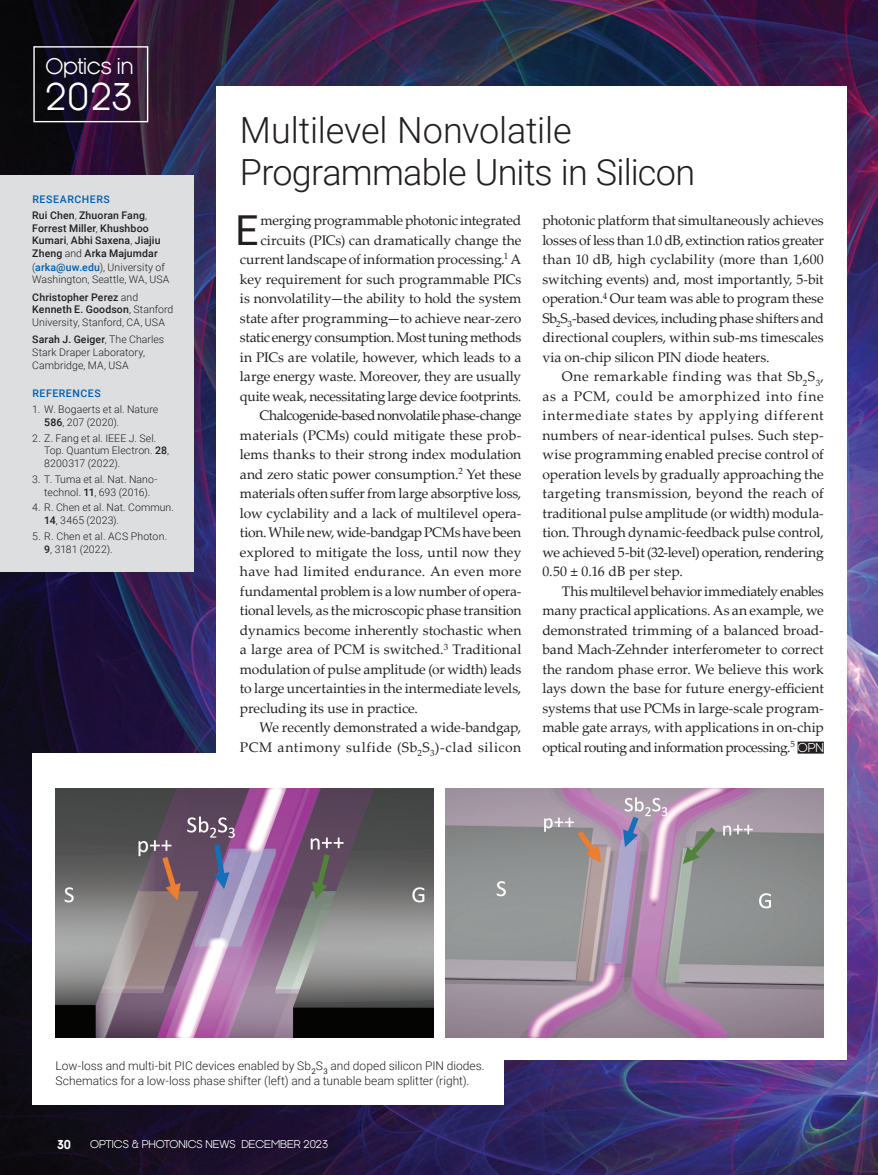
<style>
.page{position:relative;width:878px;height:1175px;background:#fff}
.page>*{position:absolute;margin:0;border:0;box-sizing:border-box;transform-origin:0 0}
._4-Body-1st_paragraph{font:41.25px "Roboto";color:#231f20}
._2-Headline{font:300 36px/42px "Roboto";letter-spacing:-.015em;color:#231f20}
.t1{font:36px "Kamerik 105";color:#fff}
.t2{font:21px "Kamerik 105";letter-spacing:-.02em;color:#fff}
._4-Body{font:13.8px/19.5px "Palatino Linotype";letter-spacing:-.005em;color:#231f20;text-align:justify}
._4-Body-1st_paragraph-2{font:13.8px/19.5px "Palatino Linotype";letter-spacing:-.01em;color:#231f20;text-align:right}
._4-Body-2{font:13.8px/19.5px "Palatino Linotype";letter-spacing:.015em;color:#231f20;text-align:right}
._5-Caption{font:300 12px/15px "Roboto";color:#231f20}
.t3{font:700 12px "Kamerik 105";color:#fff}
._6-References{font:300 10.5px/12.8px "Roboto";letter-spacing:.005em;color:#231f20}
._6-Authors{font:500 10.5px/12.9px "Roboto";letter-spacing:.01em;color:#231f20}
._6-Authors-2{font:300 10.5px/12.8px "Roboto";letter-spacing:.01em;color:#231f20}
.t4{font:10.5px "Kamerik 105";color:#fff}
._6-Reference_title{font:500 10.5px "Roboto";letter-spacing:.055em;color:#015fae}
.s1{font-weight:300}
.s2{color:#015fae}
.s3{font-weight:500}
.s4{font-family:"Kamerik 105";font-size:12px;color:#fff}
</style>
<div class="page">
<img style="left:0;top:0;width:878px;height:1174px">
<div style="left:33px;top:46px;width:115px;height:76px;border:1px solid #fff"></div>
<div style="left:216px;top:86px;width:631px;height:974px;background:#fff"></div>
<div style="left:32px;top:753px;width:471px;height:351px;background:#fff"></div>
<div style="left:0;top:176px;width:194px;height:396px;background:#dcdedf"></div>
<img style="left:56px;top:788px;width:377px;height:249px">
<img style="left:446px;top:788px;width:377px;height:249px">
<div style="left:797px;top:741px;width:26px;height:12px;background:#231f20"></div>
<h3 class="t2" style="left:45px;top:54px;width:90px">Optics in</h3>
<h2 class="t1" style="left:45px;top:76px;width:88px">2023</h2>
<p class="_6-Reference_title" style="left:32px;top:192px;width:79px">RESEARCHERS</p>
<p class="_6-Authors" style="left:32px;top:208px;width:139px">Rui Chen<span class="s1">,</span> Zhuoran Fang<span class="s1">,<br></span>Forrest Miller<span class="s1">,</span> Khushboo<br>Kumari<span class="s1">,</span> Abhi Saxena<span class="s1">,</span> Jiajiu<br>Zheng <span class="s1">and</span> Arka Majumdar <span class="s1">(</span><span class="s2">arka@uw.edu</span><span class="s1">), University of<br>Washington, Seattle, WA, USA</span></p>
<p class="_6-Authors-2" style="left:32px;top:290px;width:143px"><span class="s3">Christopher Perez</span> and<br><span class="s3">Kenneth E. Goodson</span>, Stanford<br>University, Stanford, CA, USA</p>
<p class="_6-Authors-2" style="left:32px;top:333px;width:133px"><span class="s3">Sarah J. Geiger</span>, The Charles<br>Stark Draper Laboratory,<br>Cambridge, MA, USA</p>
<p class="_6-Reference_title" style="left:32px;top:386px;width:70px">REFERENCES</p>
<p class="_6-References" style="left:44px;top:402px;width:115px;text-indent:-12px">1. W. Bogaerts et al. Nature<br><span class="s3">586</span>, 207 (2020).</p>
<p class="_6-References" style="left:44px;top:431px;width:126px;text-indent:-12px">2. Z. Fang et al. IEEE J. Sel.<br>Top. Quantum Electron. <span class="s3">28</span>,<br>8200317 (2022).</p>
<p class="_6-References" style="left:32px;top:472px;width:126px;text-align:center">3. T. Tuma et al. Nat. Nano&shy;technol. <span class="s3">11</span>, 693 (2016).</p>
<p class="_6-References" style="left:44px;top:501px;width:131px;text-indent:-12px">4. R. Chen et al. Nat. Commun.<br><span class="s3">14</span>, 3465 (2023).</p>
<p class="_6-References" style="left:44px;top:529px;width:124px;text-indent:-12px">5. R. Chen et al. ACS Photon.<br><span class="s3">9</span>, 3181 (2022).</p>
<p class="_2-Headline" style="left:240px;top:107px;width:457px">Multilevel Nonvolatile<br>Programmable Units in Silicon</p>
<p class="_4-Body-1st_paragraph" style="left:235px;top:201px;width:25px">E</p>
<p class="_4-Body" style="left:542px;top:210px;width:283px">photonic platform that simultaneously achieves losses of less than 1.0 dB, extinction ratios greater than 10 dB, high cyclability (more than 1,600 switching events) and, most importantly, 5-bit operation.<sup>4</sup> Our team was able to program these Sb<sub>2</sub>S<sub>3</sub>-based devices, including phase shifters and directional couplers, within sub-ms timescales via on-chip silicon PIN diode heaters.</p>
<p class="_4-Body" style="left:542px;top:366px;width:283px;text-indent:20px">One remarkable finding was that Sb<sub>2</sub>S<sub>3</sub>, as a PCM, could be amorphized into fine intermediate states by applying different numbers of near-identical pulses. Such step&shy;wise programming enabled precise control of operation levels by gradually approaching the targeting transmission, beyond the reach of traditional pulse amplitude (or width) modula&shy;tion. Through dynamic-feedback pulse control, we achieved 5-bit (32-level) operation, rendering 0.50 ± 0.16 dB per step.</p>
<p class="_4-Body" style="left:542px;top:581px;width:283px;text-indent:20px">This multilevel behavior immediately enables many practical applications. As an example, we demonstrated trimming of a balanced broad&shy;band Mach-Zehnder interferometer to correct the random phase error. We believe this work lays down the base for future energy-efficient systems that use PCMs in large-scale program&shy;mable gate arrays, with applications in on-chip optical routing and information processing.<sup>5</sup> <span class="s4">OPN</span></p>
<p class="_4-Body-1st_paragraph-2" style="left:240px;top:210px;width:283px">merging programmable photonic integrated circuits (PICs) can dramatically change the current landscape of information processing.<sup>1</sup> A key requirement for such programmable PICs is nonvolatility—the ability to hold the system state after programming—to achieve near-zero static energy consumption. Most tuning methods in PICs are volatile, however, which leads to a large energy waste. Moreover, they are usually quite weak, necessitating large device footprints.</p>
<p class="_4-Body" style="left:240px;top:405px;width:283px;text-indent:20px">Chalcogenide-based nonvolatile phase-change materials (PCMs) could mitigate these prob&shy;lems thanks to their strong index modulation and zero static power consumption.<sup>2</sup> Yet these materials often suffer from large absorptive loss, low cyclability and a lack of multilevel opera&shy;tion. While new, wide-bandgap PCMs have been explored to mitigate the loss, until now they have had limited endurance. An even more fundamental problem is a low number of opera&shy;tional levels, as the microscopic phase transition dynamics become inherently stochastic when a large area of PCM is switched.<sup>3</sup> Traditional modulation of pulse amplitude (or width) leads to large uncertainties in the intermediate levels, precluding its use in practice.</p>
<p class="_4-Body-2" style="left:240px;top:717px;width:283px">We recently demonstrated a wide-bandgap,<br>PCM antimony sulfide (Sb<sub>2</sub>S<sub>3</sub>)-clad silicon</p>
<p class="_5-Caption" style="left:56px;top:1057px;width:430px">Low-loss and multi-bit PIC devices enabled by Sb<sub>2</sub>S<sub>3</sub> and doped silicon PIN diodes.<br>Schematics for a low-loss phase shifter (left) and a tunable beam splitter (right).</p>
<p class="t3" style="left:57px;top:1137px;width:16px">30</p>
<p class="t4" style="left:90px;top:1138px;width:239px">OPTICS &amp; PHOTONICS NEWS DECEMBER 2023</p>
</div>
